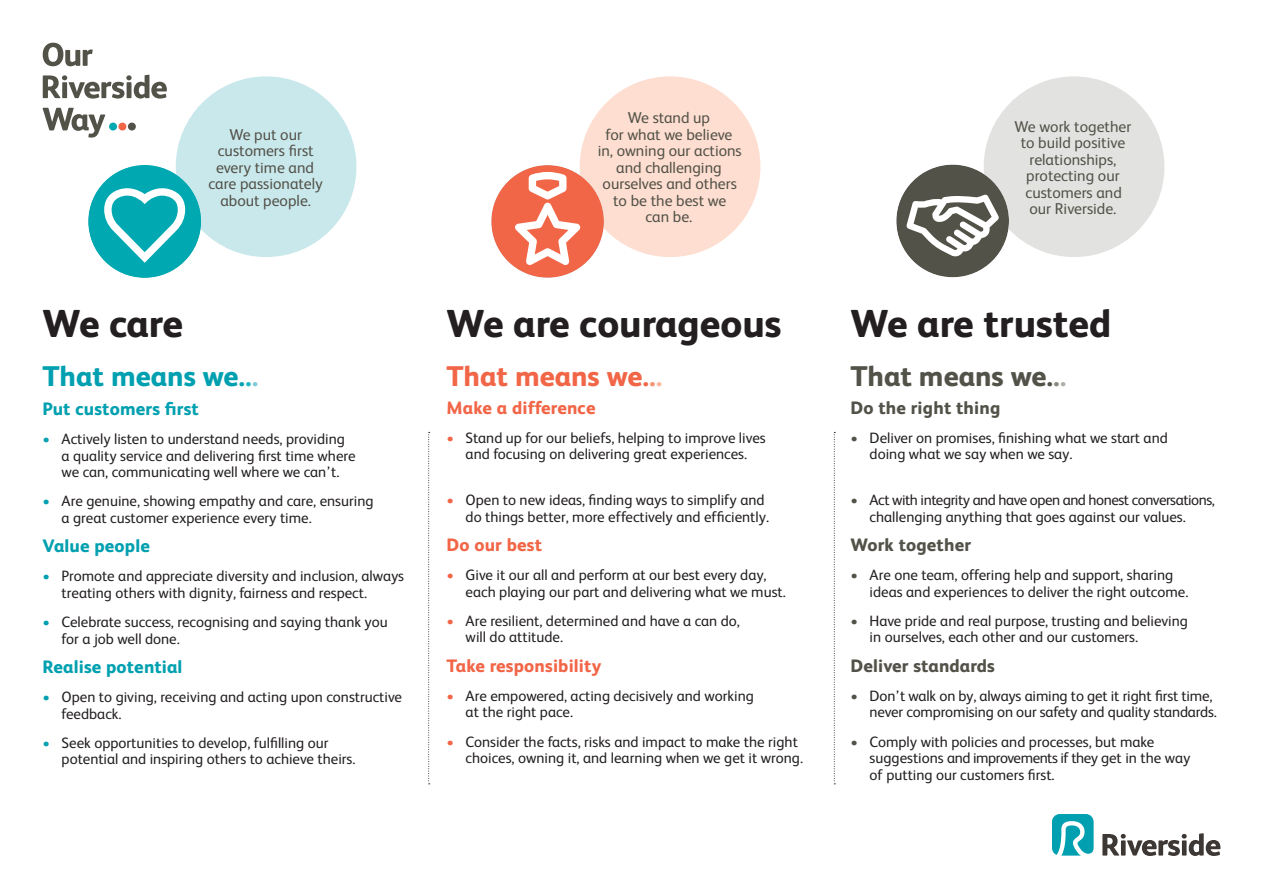
<style>
.page{position:relative;width:1263px;height:893px;background:#fff}
.page>*{position:absolute;margin:0;border:0;box-sizing:border-box;transform-origin:0 0}
.Large_title_Black{font:800 39px "FS Albert";color:#231f20}
.That_means_we{font:800 28.5px "FS Albert";color:#00a0b0}
.That_means_we-2{font:800 28.5px "FS Albert";color:#f26648}
.That_means_we-3{font:800 28.5px "FS Albert";color:#535249}
.Column_headers{font:800 18px "FS Albert";letter-spacing:.01em;color:#00a0b0}
.Column_headers-2{font:800 18px "FS Albert";letter-spacing:.01em;color:#535249}
.Column_headers-3{font:800 18px "FS Albert";letter-spacing:.01em;color:#f26648}
.Photo_notes{font:15.75px/16.5px "FS Albert";color:#535249;text-align:center}
.t1{font:15px/16.5px "FS Albert";color:#231f20}
.t2{font:15px/16.5px "FS Albert";letter-spacing:-.03em;color:#231f20}
.s1{color:#21b6c4}
.s2{color:#80ccd6}
.s3{color:#f69274}
.s4{color:#f9b69d}
.s5{color:#87867c}
.s6{color:#aeafa8}
.s7{color:#00a0b0}
.s8{color:#f26648}
.s9{color:#535249}
</style>
<div class="page">
<div style="left:176px;top:76px;width:180px;height:181px;background:#c9e8ec;border-radius:50%"></div>
<div style="left:984px;top:76px;width:180px;height:181px;background:#e2e2e0;border-radius:50%"></div>
<div style="left:580px;top:76px;width:180px;height:181px;background:#fdded0;border-radius:50%"></div>
<div style="left:896px;top:165px;width:113px;height:112px;background:#535249;border-radius:50%"></div>
<svg style="left:906px;top:194px;width:93px;height:62px"></svg>
<div style="left:491px;top:165px;width:113px;height:113px;background:#f26648;border-radius:50%"></div>
<svg style="left:515px;top:172px;width:65px;height:93px"></svg>
<svg style="left:1102px;top:833px;width:118px;height:23px"></svg>
<svg style="left:1052px;top:814px;width:41px;height:42px"></svg>
<div style="left:88px;top:165px;width:113px;height:113px;background:#00a9b1;border-radius:50%"></div>
<svg style="left:104px;top:188px;width:81px;height:75px"></svg>
<svg style="left:428px;top:432px;width:2px;height:352px"></svg>
<svg style="left:834px;top:432px;width:1px;height:352px"></svg>
<svg style="left:43px;top:43px;width:50px;height:23px"></svg>
<svg style="left:43px;top:75px;width:124px;height:24px"></svg>
<svg style="left:43px;top:108px;width:62px;height:30px"></svg>
<div style="left:109px;top:123px;width:8px;height:8px;background:#00a9b1;border-radius:50%"></div>
<div style="left:118px;top:123px;width:8px;height:8px;background:#f26648;border-radius:50%"></div>
<div style="left:128px;top:123px;width:8px;height:8px;background:#535249;border-radius:50%"></div>
<p class="Photo_notes" style="left:598px;top:109px;width:146px">We stand up<br>for what we believe in, owning our actions and challenging ourselves and others to be the best we<br>can be.</p>
<p class="Photo_notes" style="left:209px;top:125px;width:116px">We put our customers first every time and care passionately about people.</p>
<p class="Photo_notes" style="left:1015px;top:117px;width:118px">We work together to build positive relationships, protecting our customers and our Riverside.</p>
<p class="Large_title_Black" style="left:43px;top:295px;width:142px">We care</p>
<p class="Large_title_Black" style="left:446px;top:295px;width:337px">We are courageous</p>
<p class="Large_title_Black" style="left:850px;top:295px;width:262px">We are trusted</p>
<p class="That_means_we" style="left:43px;top:356px;width:217px">That means we.<span class="s1">.</span><span class="s2">.</span></p>
<p class="That_means_we-2" style="left:446px;top:356px;width:217px">That means we.<span class="s3">.</span><span class="s4">.</span></p>
<p class="That_means_we-3" style="left:850px;top:356px;width:217px">That means we.<span class="s5">.</span><span class="s6">.</span></p>
<p class="Column_headers" style="left:43px;top:396px;width:158px">Put customers first</p>
<p class="t1" style="left:62px;top:430px;width:295px;text-indent:-19px"><span class="s7">•</span> Actively listen to understand needs, providing a quality service and delivering first time where we can, communicating well where we can’t.</p>
<p class="t1" style="left:62px;top:492px;width:313px;text-indent:-19px"><span class="s7">•</span> Are genuine, showing empathy and care, ensuring a great customer experience every time.</p>
<p class="Column_headers" style="left:43px;top:533px;width:109px">Value people</p>
<p class="t1" style="left:62px;top:567px;width:344px;text-indent:-19px"><span class="s7">•</span> Promote and appreciate diversity and inclusion, always treating others with dignity, fairness and respect.</p>
<p class="t1" style="left:62px;top:613px;width:327px;text-indent:-19px"><span class="s7">•</span> Celebrate success, recognising and saying thank you for a job well done.</p>
<p class="Column_headers" style="left:43px;top:654px;width:141px">Realise potential</p>
<p class="t1" style="left:62px;top:688px;width:342px;text-indent:-19px"><span class="s7">•</span> Open to giving, receiving and acting upon constructive feedback.</p>
<p class="t1" style="left:62px;top:734px;width:295px;text-indent:-19px"><span class="s7">•</span> Seek opportunities to develop, fulfilling our potential and inspiring others to achieve theirs.</p>
<p class="Column_headers-3" style="left:446px;top:394px;width:151px">Make a difference</p>
<p class="t1" style="left:446px;top:429px;width:321px;text-align:center"><span class="s8">•</span> Stand up for our beliefs, helping to improve lives and focusing on delivering great experiences.</p>
<p class="t1" style="left:466px;top:491px;width:305px;text-indent:-19px"><span class="s8">•</span> Open to new ideas, finding ways to simplify and do things better, more effectively and efficiently.</p>
<p class="Column_headers-3" style="left:446px;top:532px;width:97px">Do our best</p>
<p class="t1" style="left:466px;top:566px;width:322px;text-indent:-19px"><span class="s8">•</span> Give it our all and perform at our best every day, each playing our part and delivering what we must.</p>
<p class="t1" style="left:466px;top:612px;width:276px;text-indent:-19px"><span class="s8">•</span> Are resilient, determined and have a can do, will do attitude.</p>
<p class="Column_headers-3" style="left:446px;top:652px;width:156px">Take responsibility</p>
<p class="t1" style="left:466px;top:687px;width:290px;text-indent:-19px"><span class="s8">•</span> Are empowered, acting decisively and working at the right pace.</p>
<p class="t1" style="left:466px;top:733px;width:339px;text-indent:-19px"><span class="s8">•</span> Consider the facts, risks and impact to make the right choices, owning it, and learning when we get it wrong.</p>
<p class="Column_headers-2" style="left:850px;top:394px;width:151px">Do the right thing</p>
<p class="t1" style="left:870px;top:429px;width:300px;text-indent:-19px"><span class="s9">•</span> Deliver on promises, finishing what we start and doing what we say when we say.</p>
<p class="t2" style="left:870px;top:491px;width:347px;text-indent:-19px"><span class="s9">•</span> Act with integrity and have open and honest conversations, challenging anything that goes against our values.</p>
<p class="Column_headers-2" style="left:850px;top:532px;width:122px">Work together</p>
<p class="t1" style="left:870px;top:566px;width:320px;text-indent:-19px"><span class="s9">•</span> Are one team, offering help and support, sharing ideas and experiences to deliver the right outcome.</p>
<p class="t1" style="left:870px;top:612px;width:320px;text-indent:-19px"><span class="s9">•</span> Have pride and real purpose, trusting and believing in ourselves, each other and our customers.</p>
<p class="Column_headers-2" style="left:850px;top:652px;width:146px">Deliver standards</p>
<p class="t1" style="left:850px;top:687px;width:368px;text-align:right"><span class="s9">•</span> Don’t walk on by, always aiming to get it right first time, never compromising on our safety and quality standards.</p>
<p class="t1" style="left:870px;top:733px;width:322px;text-indent:-19px"><span class="s9">•</span> Comply with policies and processes, but make suggestions and improvements if they get in the way of putting our customers first.</p>
</div>
